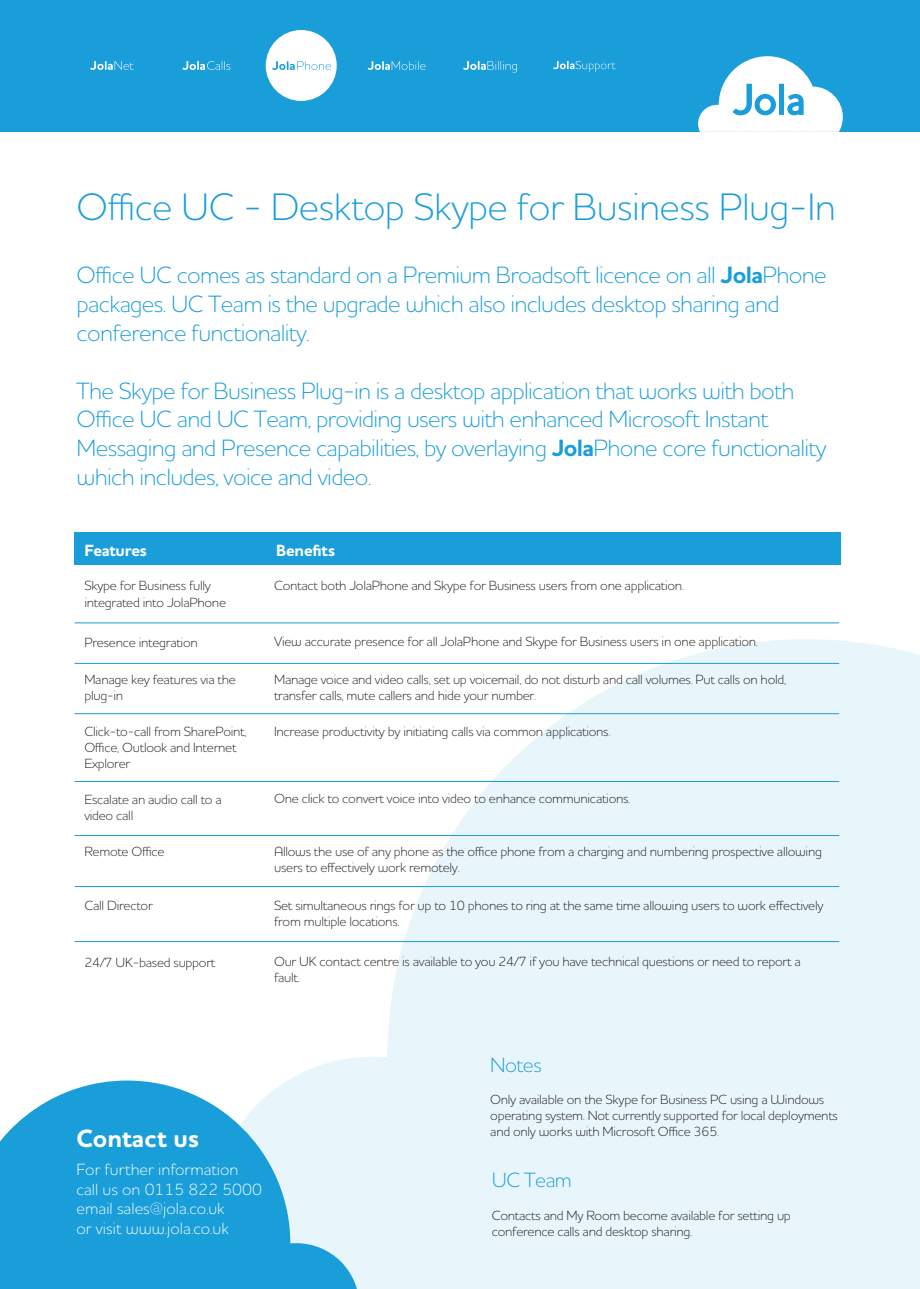
<style>
.page{position:relative;width:920px;height:1289px;background:#fff}
.page>*{position:absolute;margin:0;border:0;box-sizing:border-box;transform-origin:0 0}
.t1{font:300 39px "Houschka Pro";letter-spacing:-.015em;color:#1a9eda}
.t2{font:700 25.5px "Houschka Pro";color:#fff}
.t3{font:300 24px/28.8px "Houschka Pro";letter-spacing:-.03em;color:#1a9eda}
.t4{font:300 21px "Houschka Pro";letter-spacing:-.03em;color:#1a9eda}
.t5{font:300 16.5px/19.5px "Houschka Pro";color:#fff}
.t6{font:700 16.5px "Houschka Pro";letter-spacing:-.015em;color:#fff}
.t7{font:300 13.5px/16.2px "Houschka Pro";letter-spacing:-.02em;color:#1d1d1b}
.s1{font-weight:700}
</style>
<div class="page">
<svg style="left:210px;top:639px;width:708px;height:649px;fill:#e8f5fb"></svg>
<svg style="left:0;top:1080px;width:359px;height:208px;background:#53b6e3"></svg>
<div style="left:0;top:0;width:918px;height:132px;background:#1a9eda"></div>
<svg style="left:90px;top:61px;width:43px;height:9px"></svg>
<svg style="left:182px;top:61px;width:48px;height:9px"></svg>
<svg style="left:367px;top:61px;width:58px;height:9px"></svg>
<div style="left:265px;top:30px;width:71px;height:71px;background:#fff;border-radius:50%"></div>
<svg style="left:272px;top:61px;width:59px;height:9px"></svg>
<svg style="left:463px;top:61px;width:53px;height:12px"></svg>
<svg style="left:553px;top:61px;width:62px;height:11px"></svg>
<svg style="left:698px;top:56px;width:144px;height:76px"></svg>
<div style="left:74px;top:532px;width:766px;height:32px;background:#1a9eda"></div>
<hr style="left:74px;top:622px;width:764px;height:1px;background:#1a9eda">
<hr style="left:74px;top:663px;width:764px;height:1px;background:#1a9eda">
<hr style="left:74px;top:713px;width:764px;height:1px;background:#1a9eda">
<hr style="left:74px;top:781px;width:764px;height:1px;background:#1a9eda">
<hr style="left:74px;top:835px;width:764px;height:1px;background:#1a9eda">
<hr style="left:74px;top:886px;width:764px;height:1px;background:#1a9eda">
<hr style="left:74px;top:941px;width:764px;height:1px;background:#1a9eda">
<h1 class="t1" style="left:76px;top:182px;width:760px">Office UC - Desktop Skype for Business Plug-In</h1>
<h3 class="t3" style="left:76px;top:260px;width:751px">Office UC comes as standard on a Premium Broadsoft licence on all <span class="s1">Jola</span>Phone packages. UC Team is the upgrade which also includes desktop sharing and conference functionality.</h3>
<p class="t3" style="left:76px;top:375px;width:751px">The Skype for Business Plug-in is a desktop application that works with both Office UC and UC Team, providing users with enhanced Microsoft Instant Messaging and Presence capabilities, by overlaying <span class="s1">Jola</span>Phone core functionality which includes, voice and video.</p>
<p class="t6" style="left:84px;top:539px;width:64px">Features</p>
<p class="t6" style="left:276px;top:539px;width:61px">Benefits</p>
<p class="t7" style="left:84px;top:577px;width:143px">Skype for Business fully integrated into JolaPhone</p>
<p class="t7" style="left:274px;top:577px;width:411px">Contact both JolaPhone and Skype for Business users from one application.</p>
<p class="t7" style="left:84px;top:633px;width:115px">Presence integration</p>
<p class="t7" style="left:274px;top:633px;width:485px">View accurate presence for all JolaPhone and Skype for Business users in one application.</p>
<p class="t7" style="left:84px;top:671px;width:153px">Manage key features via the plug-in</p>
<p class="t7" style="left:274px;top:670px;width:513px">Manage voice and video calls, set up voicemail, do not disturb and call volumes. Put calls on hold, transfer calls, mute callers and hide your number.</p>
<p class="t7" style="left:84px;top:723px;width:164px">Click-to-call from SharePoint,<br>Office, Outlook and Internet<br>Explorer</p>
<p class="t7" style="left:274px;top:723px;width:338px">Increase productivity by initiating calls via common applications.</p>
<p class="t7" style="left:84px;top:790px;width:139px">Escalate an audio call to a video call</p>
<p class="t7" style="left:274px;top:790px;width:357px">One click to convert voice into video to enhance communications.</p>
<p class="t7" style="left:84px;top:843px;width:82px">Remote Office</p>
<p class="t7" style="left:274px;top:842px;width:549px">Allows the use of any phone as the office phone from a charging and numbering prospective allowing users to effectively work remotely.</p>
<p class="t7" style="left:84px;top:897px;width:70px">Call Director</p>
<p class="t7" style="left:274px;top:896px;width:550px">Set simultaneous rings for up to 10 phones to ring at the same time allowing users to work effectively from multiple locations.</p>
<p class="t7" style="left:84px;top:953px;width:132px">24/7 UK-based support</p>
<p class="t7" style="left:274px;top:953px;width:528px">Our UK contact centre is available to you 24/7 if you have technical questions or need to report a fault.</p>
<h2 class="t2" style="left:77px;top:1121px;width:124px">Contact us</h2>
<p class="t5" style="left:77px;top:1159px;width:187px">For further information call us on 0115 822 5000 email sales@jola.co.uk</p>
<p class="t5" style="left:77px;top:1217px;width:154px">or visit www.jola.co.uk</p>
<h3 class="t4" style="left:490px;top:1051px;width:53px">Notes</h3>
<p class="t7" style="left:490px;top:1090px;width:349px">Only available on the Skype for Business PC using a Windows operating system. Not currently supported for local deployments and only works with Microsoft Office 365.</p>
<h3 class="t4" style="left:491px;top:1166px;width:82px">UC Team</h3>
<p class="t7" style="left:491px;top:1206px;width:300px">Contacts and My Room become available for setting up conference calls and desktop sharing.</p>
</div>
